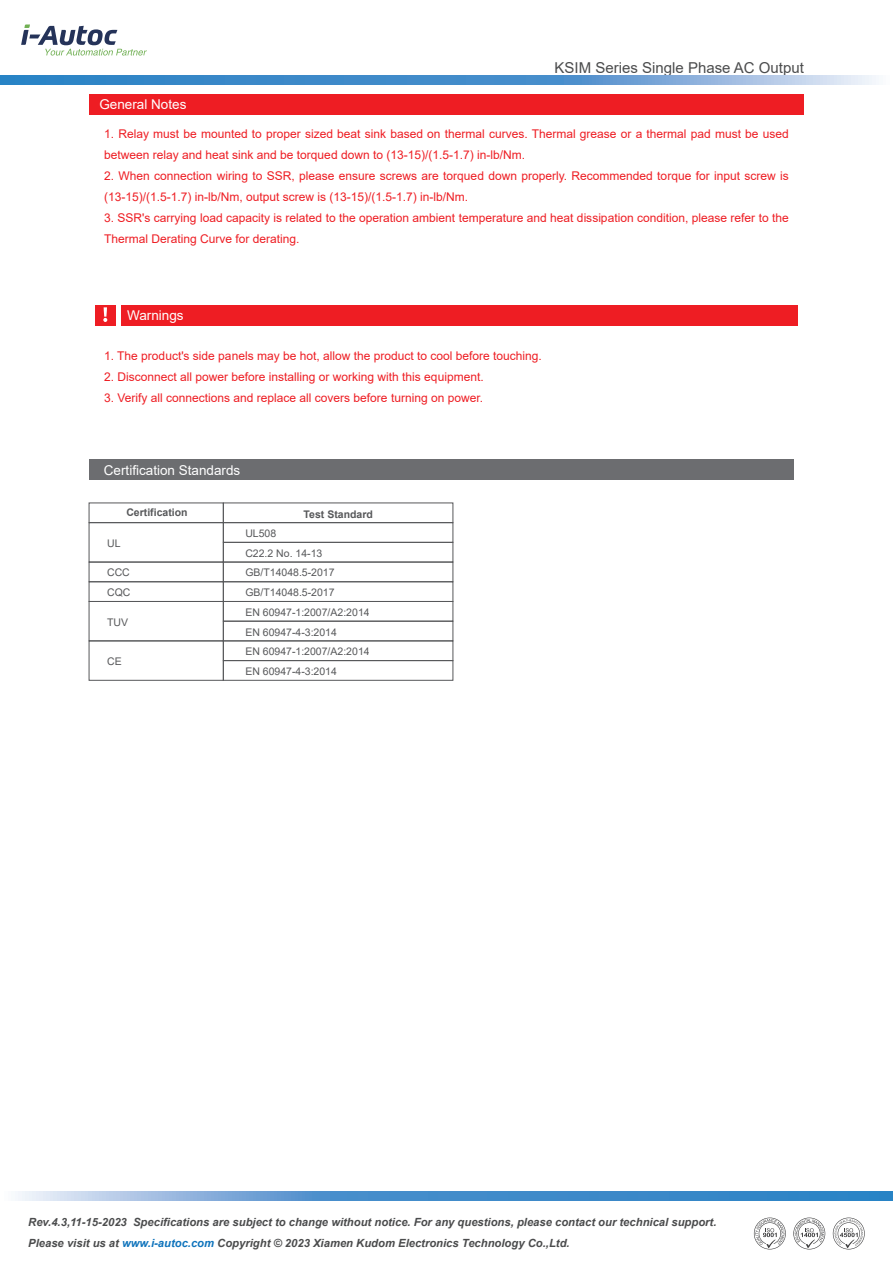
<style>
.page{position:relative;width:893px;height:1263px;background:#fff}
.page>*{position:absolute;margin:0;border:0;box-sizing:border-box;transform-origin:0 0}
.t1{font:15px "Arial";color:#4b4c4d}
.t2{font:13.5px "Arial";color:#fff}
.t3{font:12px/21px "Arial";color:#ee1d23}
.t4{font:italic 700 11.25px/21px "Arial";color:#4b4c4d}
.t5{font:10.5px/19.6px "Arial";color:#57585a}
.t6{font:700 10.5px "Arial";color:#57585a}
.s1{color:#1074bc}
</style>
<div class="page">
<svg style="left:21px;top:24px;width:126px;height:32px"></svg>
<div style="left:89px;top:94px;width:715px;height:20px;background:#ee1d23"></div>
<svg style="left:18px;top:1191px;width:875px;height:9px;background:#5c9ad1"></svg>
<svg style="left:0;top:76px;width:876px;height:8px;background:#5c9ad1"></svg>
<div style="left:89px;top:522px;width:135px;height:40px;border:1px solid #57585a"></div>
<div style="left:223px;top:542px;width:230px;height:20px;border:1px solid #57585a"></div>
<div style="left:89px;top:562px;width:135px;height:20px;border:1px solid #57585a"></div>
<div style="left:223px;top:562px;width:230px;height:20px;border:1px solid #57585a"></div>
<div style="left:89px;top:601px;width:135px;height:40px;border:1px solid #57585a"></div>
<div style="left:223px;top:601px;width:230px;height:20px;border:1px solid #57585a"></div>
<div style="left:223px;top:621px;width:230px;height:20px;border:1px solid #57585a"></div>
<div style="left:223px;top:660px;width:230px;height:20px;border:1px solid #57585a"></div>
<div style="left:89px;top:460px;width:705px;height:20px;background:#6c6d70"></div>
<div style="left:89px;top:503px;width:135px;height:20px;border:1px solid #57585a"></div>
<div style="left:223px;top:503px;width:230px;height:20px;border:1px solid #57585a"></div>
<div style="left:121px;top:305px;width:677px;height:20px;background:#ee1d23"></div>
<div style="left:95px;top:305px;width:21px;height:20px;background:#ee1d23"></div>
<svg style="left:103px;top:307px;width:4px;height:15px"></svg>
<svg style="left:754px;top:1217px;width:32px;height:32px"></svg>
<svg style="left:793px;top:1217px;width:32px;height:32px"></svg>
<svg style="left:833px;top:1217px;width:32px;height:32px"></svg>
<p class="t2" style="left:99px;top:95px;width:89px">General Notes</p>
<p class="t1" style="left:555px;top:57px;width:251px">KSIM Series Single Phase AC Output</p>
<p class="t3" style="left:104px;top:123px;width:686px">1. Relay must be mounted to proper sized beat sink based on thermal curves. Thermal grease or a thermal pad must be used between relay and heat sink and be torqued down to (13-15)/(1.5-1.7) in-lb/Nm.</p>
<p class="t3" style="left:104px;top:165px;width:686px">2. When connection wiring to SSR, please ensure screws are torqued down properly. Recommended torque for input screw is (13-15)/(1.5-1.7) in-lb/Nm, output screw is (13-15)/(1.5-1.7) in-lb/Nm.</p>
<p class="t3" style="left:104px;top:207px;width:686px">3. SSR's carrying load capacity is related to the operation ambient temperature and heat dissipation condition, please refer to the<br>Thermal Derating Curve for derating.</p>
<p class="t2" style="left:127px;top:306px;width:58px">Warnings</p>
<p class="t3" style="left:104px;top:345px;width:439px">1. The product's side panels may be hot, allow the product to cool before touching.</p>
<p class="t3" style="left:104px;top:366px;width:381px">2. Disconnect all power before installing or working with this equipment.</p>
<p class="t3" style="left:104px;top:387px;width:380px">3. Verify all connections and replace all covers before turning on power.</p>
<p class="t2" style="left:104px;top:460px;width:138px">Certification Standards</p>
<p class="t6" style="left:126px;top:505px;width:63px">Certification</p>
<p class="t6" style="left:304px;top:507px;width:71px">Test Standard</p>
<p class="t5" style="left:107px;top:533px;width:15px">UL</p>
<p class="t5" style="left:245px;top:523px;width:79px">UL508<br>C22.2 No. 14-13</p>
<p class="t5" style="left:107px;top:563px;width:24px">CCC</p>
<p class="t5" style="left:245px;top:563px;width:91px">GB/T14048.5-2017</p>
<p class="t5" style="left:107px;top:583px;width:25px">CQC</p>
<p class="t5" style="left:245px;top:583px;width:91px">GB/T14048.5-2017</p>
<p class="t5" style="left:107px;top:612px;width:22px">TUV</p>
<p class="t5" style="left:245px;top:602px;width:126px">EN 60947-1:2007/A2:2014<br>EN 60947-4-3:2014</p>
<p class="t5" style="left:107px;top:651px;width:16px">CE</p>
<p class="t5" style="left:245px;top:642px;width:126px">EN 60947-1:2007/A2:2014<br>EN 60947-4-3:2014</p>
<p class="t4" style="left:28px;top:1211px;width:690px">Rev.4.3,11-15-2023 Specifications are subject to change without notice. For any questions, please contact our technical support.<br>Please visit us at <span class="s1">www.i-autoc.com</span> Copyright © 2023 Xiamen Kudom Electronics Technology Co.,Ltd.</p>
</div>
